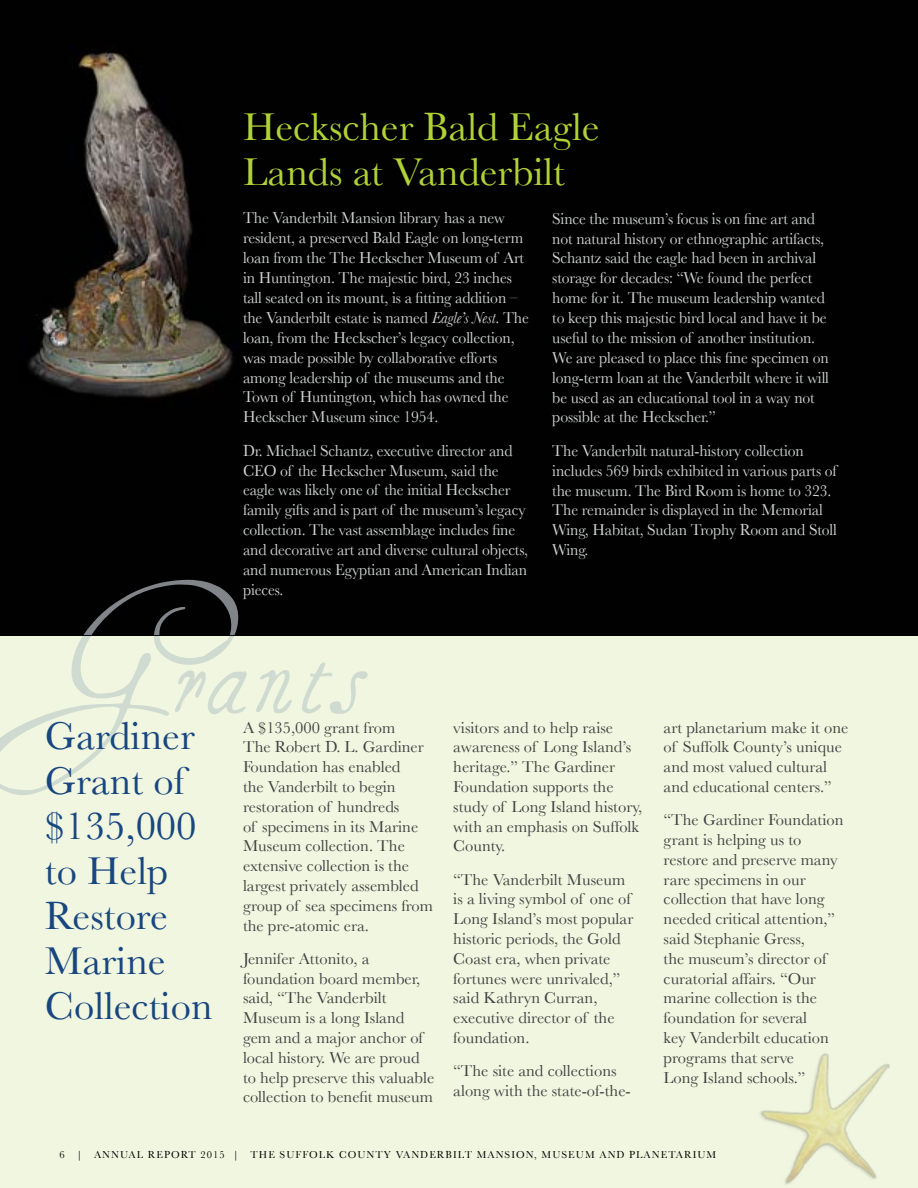
<style>
.page{position:relative;width:918px;height:1188px;background:#f0f6df}
.page>*{position:absolute;margin:0;border:0;box-sizing:border-box;transform-origin:0 0}
.t1{font:40.5px/45px "Baskerville";color:#184680}
.t2{font:40.5px/45px "Baskerville";color:#b0d238}
.t3{font:16.5px/20px "Baskerville";letter-spacing:-.01em;color:#d1d3d4;scale:.95 1}
.t4{font:16.5px/19.8px "Baskerville";color:#414042}
.t5{font:10.5px "Baskerville";letter-spacing:.1em;color:#000}
.s1{font-style:italic}
</style>
<div class="page">
<div style="left:0;top:0;width:917px;height:635px;background:#010101"></div>
<img style="left:760px;top:1053px;width:130px;height:132px">
<svg style="left:0;top:580px;width:368px;height:215px"></svg>
<svg style="left:83px;top:580px;width:155px;height:55px;background:#141516"></svg>
<h1 class="t2" style="left:243px;top:104px;width:358px">Heckscher Bald Eagle<br>Lands at Vanderbilt</h1>
<p class="t3" style="left:243px;top:208px;width:303px">The Vanderbilt Mansion library has a new resident, a preserved Bald Eagle on long-term loan from the The Heckscher Museum of Art in Huntington. The majestic bird, 23 inches tall seated on its mount, is a fitting addition – the Vanderbilt estate is named <span class="s1">Eagle’s Nest</span>. The loan, from the Heckscher’s legacy collection, was made possible by collaborative efforts among leadership of the museums and the Town of Huntington, which has owned the Heckscher Museum since 1954.</p>
<p class="t3" style="left:243px;top:440px;width:302px">Dr. Michael Schantz, executive director and CEO of the Heckscher Museum, said the eagle was likely one of the initial Heckscher family gifts and is part of the museum’s legacy collection. The vast assemblage includes fine and decorative art and diverse cultural objects, and numerous Egyptian and American Indian pieces.</p>
<p class="t3" style="left:552px;top:208px;width:293px">Since the museum’s focus is on fine art and not natural history or ethnographic artifacts, Schantz said the eagle had been in archival storage for decades: “We found the perfect home for it. The museum leadership wanted to keep this majestic bird local and have it be useful to the mission of another institution.<br>We are pleased to place this fine specimen on long-term loan at the Vanderbilt where it will be used as an educational tool in a way not possible at the Heckscher.”</p>
<p class="t3" style="left:552px;top:440px;width:301px">The Vanderbilt natural-history collection includes 569 birds exhibited in various parts of the museum. The Bird Room is home to 323.<br>The remainder is displayed in the Memorial Wing, Habitat, Sudan Trophy Room and Stoll Wing.</p>
<h1 class="t1" style="left:45px;top:713px;width:169px">Gardiner<br>Grant of $135,000 to Help<br>Restore<br>Marine<br>Collection</h1>
<p class="t4" style="left:243px;top:717px;width:192px">A $135,000 grant from<br>The Robert D. L. Gardiner<br>Foundation has enabled<br>the Vanderbilt to begin restoration of hundreds<br>of specimens in its Marine<br>Museum collection. The extensive collection is the largest privately assembled group of sea specimens from the pre-atomic era.</p>
<p class="t4" style="left:243px;top:948px;width:193px">Jennifer Attonito, a foundation board member, said, “The Vanderbilt<br>Museum is a long Island gem and a major anchor of local history. We are proud to help preserve this valuable collection to benefit museum</p>
<p class="t4" style="left:453px;top:717px;width:190px">visitors and to help raise awareness of Long Island’s heritage.” The Gardiner<br>Foundation supports the study of Long Island history, with an emphasis on Suffolk<br>County.</p>
<p class="t4" style="left:453px;top:869px;width:182px">“The Vanderbilt Museum is a living symbol of one of<br>Long Island’s most popular historic periods, the Gold<br>Coast era, when private fortunes were unrivaled,” said Kathryn Curran, executive director of the foundation.</p>
<p class="t4" style="left:453px;top:1061px;width:179px">“The site and collections along with the state-of-the-</p>
<p class="t4" style="left:664px;top:717px;width:186px">art planetarium make it one of Suffolk County’s unique and most valued cultural and educational centers.”</p>
<p class="t4" style="left:664px;top:810px;width:181px">“The Gardiner Foundation grant is helping us to restore and preserve many rare specimens in our collection that have long needed critical attention,” said Stephanie Gress,<br>the museum’s director of curatorial affairs. “Our marine collection is the foundation for several<br>key Vanderbilt education programs that serve<br>Long Island schools.”</p>
<p class="t5" style="left:59px;top:1148px;width:658px">6 | ANNUAL REPORT 2015 | THE SUFFOLK COUNTY VANDERBILT MANSION, MUSEUM AND PLANETARIUM</p>
</div>
